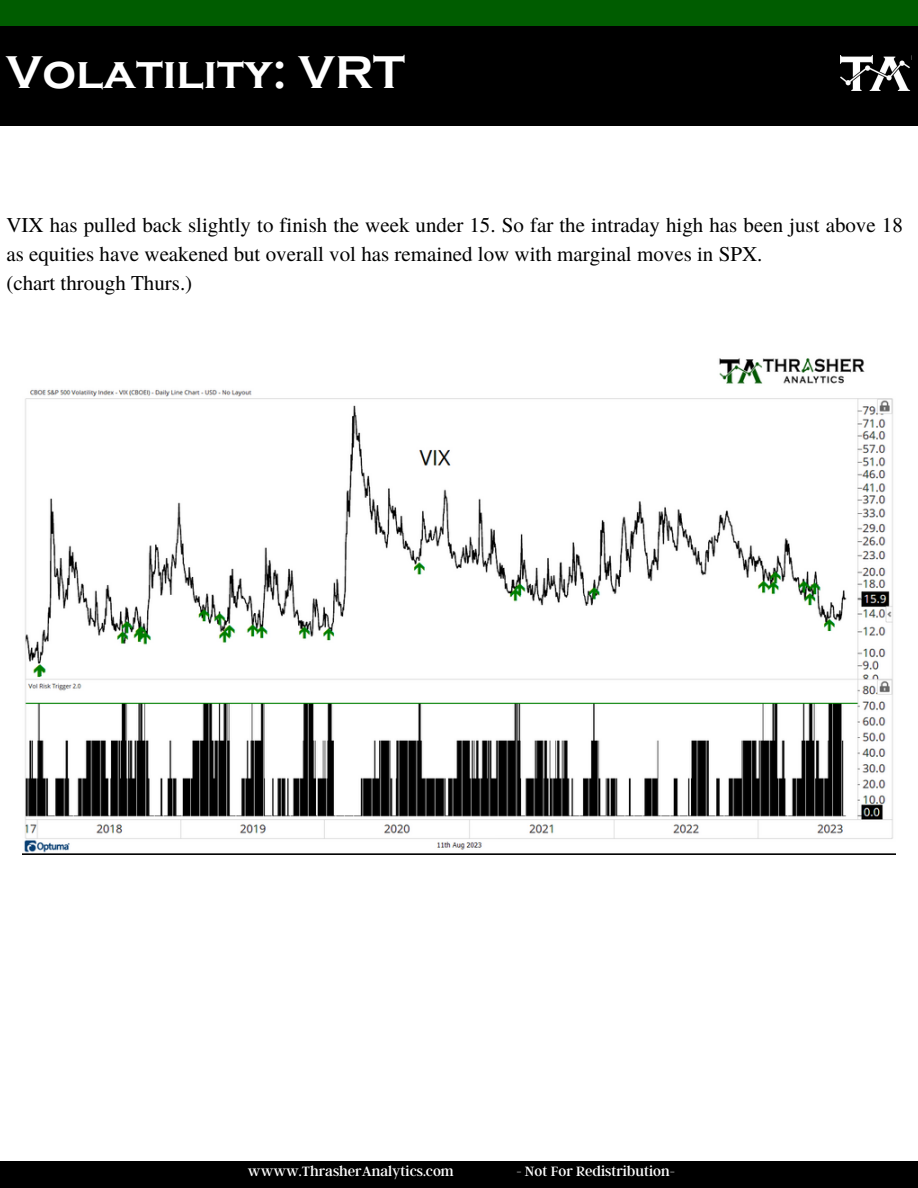
<style>
.page{position:relative;width:918px;height:1188px;background:#fff}
.page>*{position:absolute;margin:0;border:0;box-sizing:border-box;transform-origin:0 0}
.t1{font:700 47.25px "Copperplate Gothic";color:#fff}
.t2{font:21px/29.2px "Te X Gyre Termes";color:#000}
.t3{font:15px "Argent CF";color:#fff}
</style>
<div class="page">
<div style="left:0;top:0;width:918px;height:27px;background:#005c00"></div>
<div style="left:0;top:1162px;width:918px;height:26px;background:#000"></div>
<div style="left:0;top:26px;width:918px;height:100px;background:#000"></div>
<img style="left:840px;top:56px;width:71px;height:35px">
<img style="left:23px;top:358px;width:873px;height:496px">
<p class="t1" style="left:6px;top:46px;width:400px">Volatility: VRT</p>
<p class="t2" style="left:6px;top:209px;width:898px">VIX has pulled back slightly to finish the week under 15. So far the intraday high has been just above 18 as equities have weakened but overall vol has remained low with marginal moves in SPX.</p>
<p class="t2" style="left:6px;top:268px;width:187px">(chart through Thurs.)</p>
<p class="t3" style="left:248px;top:1161px;width:207px">wwww.ThrasherAnalytics.com</p>
<p class="t3" style="left:516px;top:1161px;width:160px">- Not For Redistribution-</p>
</div>
